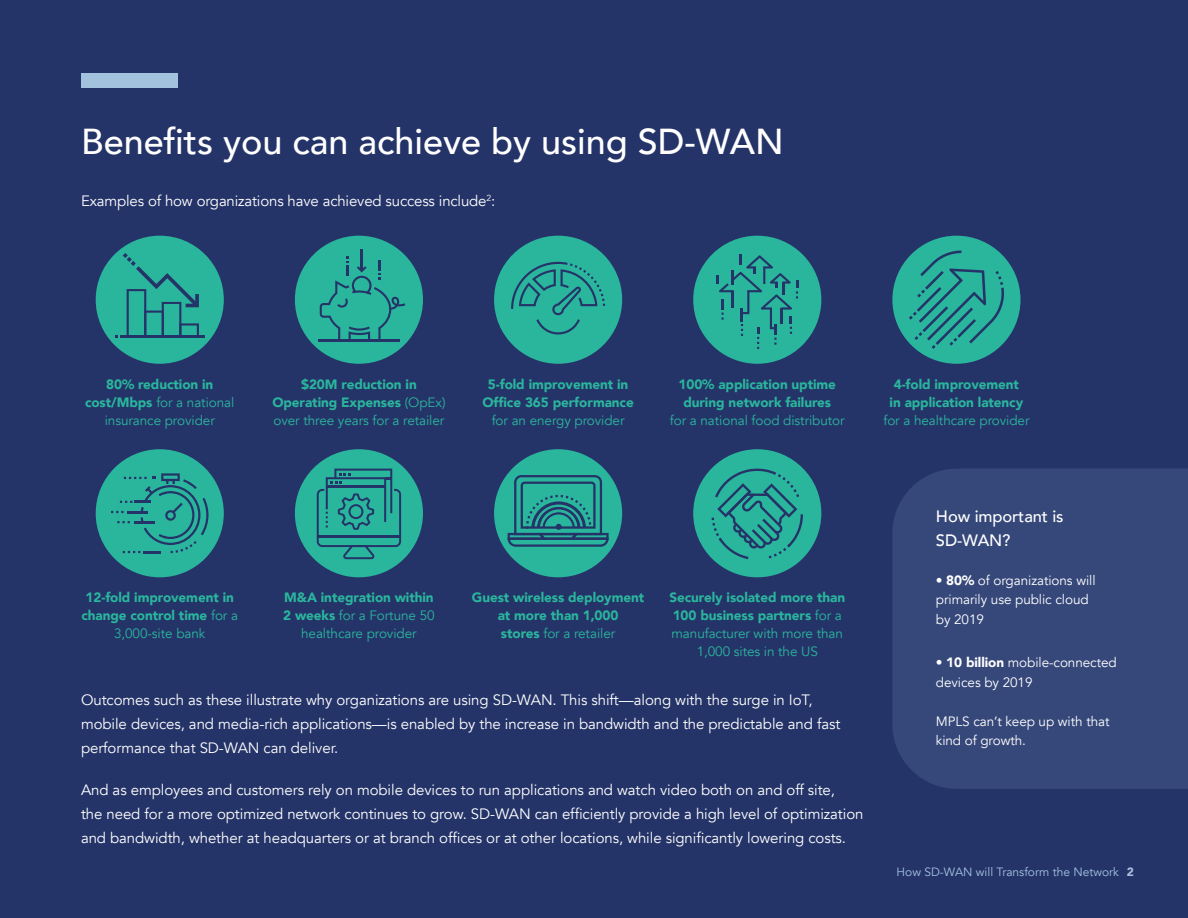
<style>
.page{position:relative;width:1188px;height:918px;background:#253468}
.page>*{position:absolute;margin:0;border:0;box-sizing:border-box;transform-origin:0 0}
.t1{font:500 36px "Avenir";color:#fff}
.t2{font:500 16.5px/24px "Avenir";letter-spacing:-.005em;color:#fff}
.t3{font:15px/24px "Avenir";letter-spacing:-.005em;color:#fff}
.t4{font:900 13.5px/18px "Avenir";letter-spacing:-.005em;color:#2ab69d;text-align:center}
.t5{font:13.5px/18px "Avenir";letter-spacing:-.005em;color:#2ab69d;text-align:center}
.t6{font:13.5px/19.5px "Avenir";letter-spacing:-.005em;color:#fff}
.t7{font:12px "Avenir";color:#a4c2df}
.s1{font-weight:900}
.s2{font-weight:400}
</style>
<div class="page">
<div style="left:81px;top:73px;width:96px;height:14px;background:#a3c2de"></div>
<div style="left:96px;top:236px;width:128px;height:128px;background:#2ab69d;border-radius:50%"></div>
<div style="left:295px;top:236px;width:128px;height:128px;background:#2ab69d;border-radius:50%"></div>
<div style="left:494px;top:236px;width:128px;height:128px;background:#2ab69d;border-radius:50%"></div>
<div style="left:693px;top:236px;width:128px;height:128px;background:#2ab69d;border-radius:50%"></div>
<div style="left:892px;top:236px;width:129px;height:128px;background:#2ab69d;border-radius:50%"></div>
<div style="left:96px;top:449px;width:128px;height:128px;background:#2ab69d;border-radius:50%"></div>
<div style="left:295px;top:449px;width:128px;height:128px;background:#2ab69d;border-radius:50%"></div>
<div style="left:494px;top:449px;width:128px;height:128px;background:#2ab69d;border-radius:50%"></div>
<div style="left:693px;top:449px;width:128px;height:128px;background:#2ab69d;border-radius:50%"></div>
<div style="left:892px;top:469px;width:296px;height:320px;background:#36487a"></div>
<hr style="left:120px;top:335px;width:84px;height:3px;background:#253468">
<svg style="left:115px;top:253px;width:84px;height:85px"></svg>
<hr style="left:361px;top:249px;width:2px;height:21px;background:#253468">
<hr style="left:319px;top:340px;width:81px;height:2px;background:#253468">
<svg style="left:320px;top:256px;width:85px;height:84px"></svg>
<svg style="left:511px;top:262px;width:94px;height:73px"></svg>
<svg style="left:716px;top:255px;width:82px;height:94px"></svg>
<svg style="left:909px;top:251px;width:96px;height:98px"></svg>
<svg style="left:111px;top:473px;width:98px;height:80px"></svg>
<svg style="left:317px;top:469px;width:84px;height:90px"></svg>
<svg style="left:508px;top:475px;width:101px;height:72px"></svg>
<svg style="left:712px;top:468px;width:91px;height:91px"></svg>
<h1 class="t1" style="left:81px;top:110px;width:704px">Benefits you can achieve by using SD-WAN</h1>
<p class="t3" style="left:81px;top:190px;width:416px">Examples of how organizations have achieved success include<sup>2</sup>:</p>
<p class="t5" style="left:85px;top:375px;width:151px"><span class="s1">80% reduction in cost/Mbps</span> for a national insurance provider</p>
<p class="t4" style="left:272px;top:375px;width:175px">$20M reduction in<br>Operating Expenses <span class="s2">(OpEx) over three years for a retailer</span></p>
<p class="t4" style="left:482px;top:375px;width:153px">5-fold improvement in<br>Office 365 performance</p>
<p class="t5" style="left:492px;top:411px;width:134px">for an energy provider</p>
<p class="t4" style="left:679px;top:375px;width:159px">100% application uptime during network failures</p>
<p class="t5" style="left:670px;top:411px;width:176px">for a national food distributor</p>
<p class="t4" style="left:890px;top:375px;width:135px">4-fold improvement in application latency</p>
<p class="t5" style="left:883px;top:411px;width:148px">for a healthcare provider</p>
<p class="t4" style="left:81px;top:588px;width:158px">12-fold improvement in change control time <span class="s2">for a<br>3,000-site bank</span></p>
<p class="t5" style="left:283px;top:589px;width:153px"><span class="s1">M&amp;A integration within<br>2 weeks</span> for a Fortune 50 healthcare provider</p>
<p class="t4" style="left:472px;top:588px;width:174px">Guest wireless deployment at more than 1,000<br>stores <span class="s2">for a retailer</span></p>
<p class="t5" style="left:669px;top:589px;width:177px"><span class="s1">Securely isolated more than<br>100 business partners</span> for a manufacturer with more than<br>1,000 sites in the US</p>
<p class="t3" style="left:81px;top:689px;width:761px">Outcomes such as these illustrate why organizations are using SD-WAN. This shift—along with the surge in IoT, mobile devices, and media-rich applications—is enabled by the increase in bandwidth and the predictable and fast performance that SD-WAN can deliver.</p>
<p class="t3" style="left:81px;top:779px;width:784px">And as employees and customers rely on mobile devices to run applications and watch video both on and off site,<br>the need for a more optimized network continues to grow. SD-WAN can efficiently provide a high level of optimization and bandwidth, whether at headquarters or at branch offices or at other locations, while significantly lowering costs.</p>
<p class="t2" style="left:936px;top:503px;width:129px">How important is<br>SD-WAN?</p>
<p class="t6" style="left:936px;top:571px;width:161px">• <span class="s1">80%</span> of organizations will primarily use public cloud by 2019</p>
<p class="t6" style="left:936px;top:653px;width:182px">• <span class="s1">10 billion</span> mobile-connected devices by 2019</p>
<p class="t6" style="left:936px;top:712px;width:175px">MPLS can’t keep up with that kind of growth.</p>
<p class="t7" style="left:897px;top:865px;width:239px">How SD-WAN will Transform the Network <span class="s1">2</span></p>
</div>
